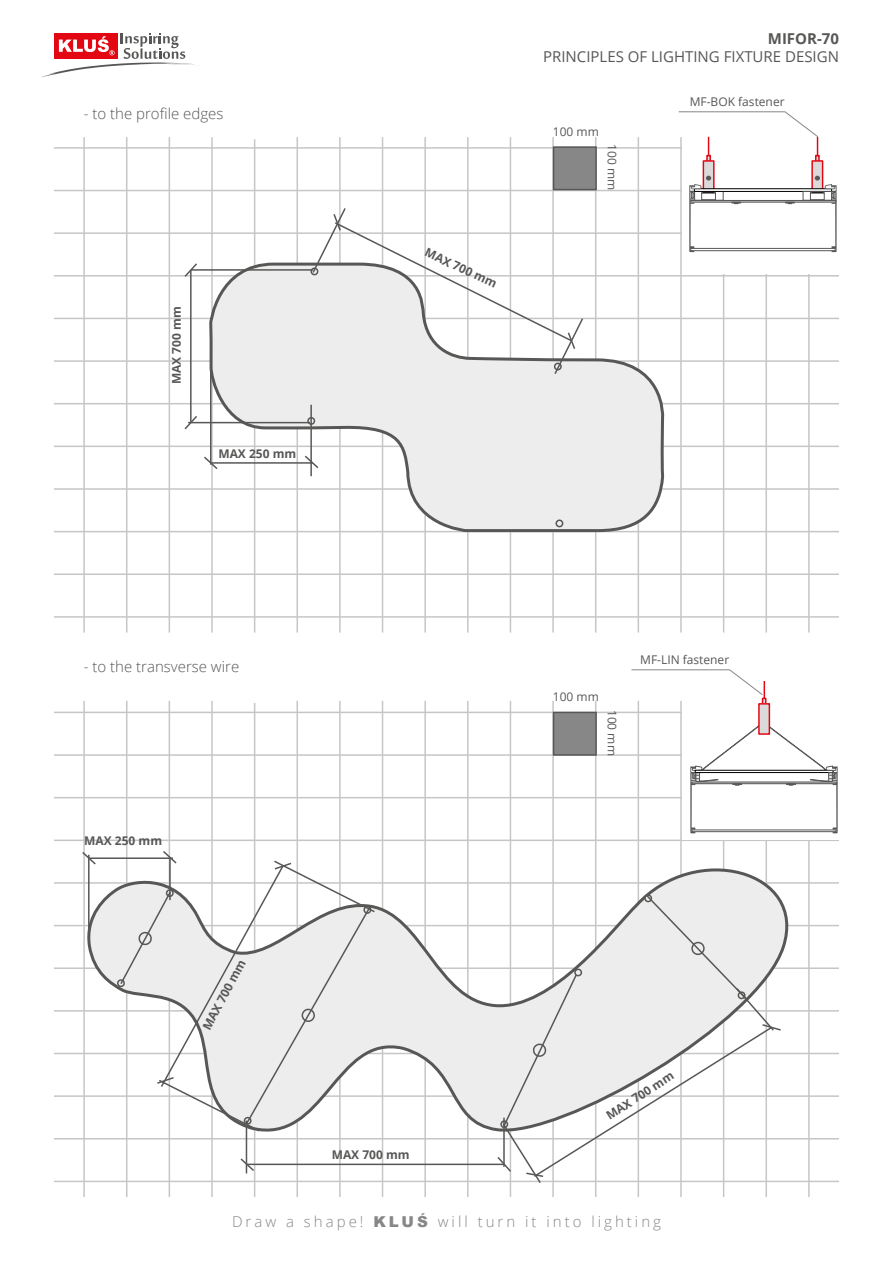
<style>
.page{position:relative;width:893px;height:1263px;background:#fff}
.page>*{position:absolute;margin:0;border:0;box-sizing:border-box;transform-origin:0 0}
.t1{font:300 15px "Open Sans";color:#575756}
.t2{font:300 15px "Open Sans";letter-spacing:.2em;color:#878787}
.t3{font:15px "Open Sans";color:#575756}
.t4{font:700 15px "Open Sans";color:#575756}
.t5{font:700 12px "Open Sans";color:#575756}
.t6{font:12px "Open Sans";color:#575756}
.s1{font-family:"Arial";font-weight:900}
</style>
<div class="page">
<svg style="left:42px;top:33px;width:152px;height:44px"></svg>
<hr style="left:54px;top:147px;width:785px;height:2px;background:#c6c6c6">
<hr style="left:54px;top:190px;width:785px;height:1px;background:#c6c6c6">
<hr style="left:54px;top:232px;width:785px;height:2px;background:#c6c6c6">
<hr style="left:54px;top:275px;width:785px;height:2px;background:#c6c6c6">
<hr style="left:54px;top:318px;width:785px;height:1px;background:#c6c6c6">
<hr style="left:54px;top:360px;width:785px;height:2px;background:#c6c6c6">
<hr style="left:54px;top:403px;width:785px;height:1px;background:#c6c6c6">
<hr style="left:54px;top:446px;width:785px;height:1px;background:#c6c6c6">
<hr style="left:54px;top:488px;width:785px;height:2px;background:#c6c6c6">
<hr style="left:54px;top:531px;width:785px;height:1px;background:#c6c6c6">
<hr style="left:54px;top:573px;width:785px;height:2px;background:#c6c6c6">
<hr style="left:54px;top:616px;width:785px;height:2px;background:#c6c6c6">
<hr style="left:83px;top:137px;width:2px;height:495px;background:#c6c6c6">
<hr style="left:126px;top:137px;width:1px;height:495px;background:#c6c6c6">
<hr style="left:169px;top:137px;width:1px;height:495px;background:#c6c6c6">
<hr style="left:211px;top:137px;width:2px;height:495px;background:#c6c6c6">
<hr style="left:254px;top:139px;width:1px;height:493px;background:#c6c6c6">
<hr style="left:296px;top:137px;width:2px;height:495px;background:#c6c6c6">
<hr style="left:339px;top:137px;width:2px;height:495px;background:#c6c6c6">
<hr style="left:382px;top:137px;width:1px;height:495px;background:#c6c6c6">
<hr style="left:424px;top:137px;width:2px;height:495px;background:#c6c6c6">
<hr style="left:467px;top:137px;width:2px;height:495px;background:#c6c6c6">
<hr style="left:510px;top:137px;width:1px;height:495px;background:#c6c6c6">
<hr style="left:552px;top:137px;width:2px;height:495px;background:#c6c6c6">
<hr style="left:595px;top:137px;width:1px;height:495px;background:#c6c6c6">
<hr style="left:638px;top:137px;width:1px;height:495px;background:#c6c6c6">
<hr style="left:680px;top:137px;width:2px;height:495px;background:#c6c6c6">
<hr style="left:723px;top:137px;width:1px;height:495px;background:#c6c6c6">
<hr style="left:765px;top:137px;width:2px;height:495px;background:#c6c6c6">
<hr style="left:808px;top:137px;width:2px;height:495px;background:#c6c6c6">
<svg style="left:208px;top:261px;width:460px;height:273px"></svg>
<div style="left:310px;top:267px;width:8px;height:8px;border:2px solid #575756;border-radius:50%"></div>
<div style="left:307px;top:417px;width:8px;height:8px;border:2px solid #575756;border-radius:50%"></div>
<div style="left:556px;top:520px;width:7px;height:7px;background:#ededed;border-radius:50%"></div>
<div style="left:555px;top:519px;width:8px;height:8px;border:2px solid #575756;border-radius:50%"></div>
<svg style="left:311px;top:206px;width:273px;height:170px"></svg>
<hr style="left:190px;top:270px;width:2px;height:153px;background:#575756">
<svg style="left:183px;top:263px;width:16px;height:15px"></svg>
<hr style="left:191px;top:269px;width:122px;height:2px;background:#575756">
<hr style="left:188px;top:422px;width:122px;height:1px;background:#575756">
<svg style="left:184px;top:414px;width:15px;height:16px"></svg>
<hr style="left:211px;top:462px;width:102px;height:2px;background:#575756">
<svg style="left:204px;top:455px;width:15px;height:16px"></svg>
<hr style="left:210px;top:367px;width:1px;height:98px;background:#575756">
<hr style="left:310px;top:405px;width:2px;height:71px;background:#575756">
<svg style="left:303px;top:454px;width:17px;height:16px"></svg>
<hr style="left:54px;top:712px;width:785px;height:1px;background:#c6c6c6">
<hr style="left:54px;top:754px;width:785px;height:2px;background:#c6c6c6">
<hr style="left:54px;top:797px;width:785px;height:1px;background:#c6c6c6">
<hr style="left:54px;top:839px;width:785px;height:2px;background:#c6c6c6">
<hr style="left:54px;top:882px;width:785px;height:2px;background:#c6c6c6">
<hr style="left:54px;top:925px;width:785px;height:1px;background:#c6c6c6">
<hr style="left:54px;top:967px;width:785px;height:2px;background:#c6c6c6">
<hr style="left:54px;top:1010px;width:785px;height:1px;background:#c6c6c6">
<hr style="left:54px;top:1053px;width:785px;height:1px;background:#c6c6c6">
<hr style="left:54px;top:1095px;width:785px;height:2px;background:#c6c6c6">
<hr style="left:54px;top:1138px;width:785px;height:1px;background:#c6c6c6">
<hr style="left:54px;top:1181px;width:785px;height:1px;background:#c6c6c6">
<hr style="left:83px;top:701px;width:2px;height:496px;background:#c6c6c6">
<hr style="left:126px;top:701px;width:1px;height:496px;background:#c6c6c6">
<hr style="left:169px;top:701px;width:1px;height:496px;background:#c6c6c6">
<hr style="left:211px;top:701px;width:2px;height:496px;background:#c6c6c6">
<hr style="left:254px;top:703px;width:1px;height:494px;background:#c6c6c6">
<hr style="left:296px;top:701px;width:2px;height:496px;background:#c6c6c6">
<hr style="left:339px;top:701px;width:2px;height:496px;background:#c6c6c6">
<hr style="left:382px;top:701px;width:1px;height:496px;background:#c6c6c6">
<hr style="left:424px;top:701px;width:2px;height:496px;background:#c6c6c6">
<hr style="left:467px;top:701px;width:2px;height:496px;background:#c6c6c6">
<hr style="left:510px;top:701px;width:1px;height:496px;background:#c6c6c6">
<hr style="left:552px;top:701px;width:2px;height:496px;background:#c6c6c6">
<hr style="left:595px;top:701px;width:1px;height:496px;background:#c6c6c6">
<hr style="left:638px;top:701px;width:1px;height:496px;background:#c6c6c6">
<hr style="left:680px;top:701px;width:2px;height:496px;background:#c6c6c6">
<hr style="left:723px;top:701px;width:1px;height:496px;background:#c6c6c6">
<hr style="left:765px;top:701px;width:2px;height:496px;background:#c6c6c6">
<hr style="left:808px;top:701px;width:2px;height:496px;background:#c6c6c6">
<div style="left:682px;top:136px;width:162px;height:138px;background:#fff"></div>
<div style="left:682px;top:696px;width:162px;height:144px;background:#fff"></div>
<hr style="left:707px;top:156px;width:3px;height:30px;background:#dadada">
<div style="left:706px;top:155px;width:5px;height:31px;border:1px solid #e30613"></div>
<div style="left:703px;top:161px;width:11px;height:30px;background:#dadada"></div>
<div style="left:703px;top:160px;width:12px;height:32px;border:1px solid #e30613"></div>
<hr style="left:816px;top:156px;width:3px;height:30px;background:#dadada">
<div style="left:815px;top:155px;width:5px;height:31px;border:1px solid #e30613"></div>
<div style="left:812px;top:161px;width:11px;height:30px;background:#dadada"></div>
<div style="left:811px;top:160px;width:12px;height:32px;border:1px solid #e30613"></div>
<div style="left:690px;top:248px;width:145px;height:3px;border:1px solid #575756"></div>
<div style="left:690px;top:200px;width:146px;height:2px;border:1px solid #575756"></div>
<svg style="left:732px;top:202px;width:9px;height:2px"></svg>
<div style="left:694px;top:189px;width:138px;height:3px;border:1px solid #000"></div>
<div style="left:803px;top:191px;width:29px;height:9px;border:1px solid #575756"></div>
<svg style="left:785px;top:202px;width:9px;height:2px"></svg>
<svg style="left:689px;top:176px;width:27px;height:76px"></svg>
<svg style="left:810px;top:176px;width:27px;height:76px"></svg>
<div style="left:762px;top:698px;width:4px;height:31px;border:1px solid #e30613"></div>
<div style="left:759px;top:704px;width:10px;height:30px;background:#dadada"></div>
<div style="left:758px;top:703px;width:12px;height:32px;border:1px solid #e30613"></div>
<svg style="left:690px;top:722px;width:148px;height:111px"></svg>
<svg style="left:85px;top:841px;width:727px;height:305px"></svg>
<hr style="left:89px;top:857px;width:84px;height:2px;background:#575756">
<hr style="left:88px;top:855px;width:2px;height:81px;background:#575756">
<svg style="left:82px;top:850px;width:15px;height:16px"></svg>
<hr style="left:246px;top:1163px;width:258px;height:2px;background:#575756">
<svg style="left:240px;top:1157px;width:16px;height:15px"></svg>
<hr style="left:246px;top:1120px;width:1px;height:53px;background:#575756">
<svg style="left:116px;top:849px;width:260px;height:284px"></svg>
<svg style="left:496px;top:892px;width:286px;height:293px"></svg>
<div style="left:553px;top:146px;width:44px;height:44px;background:#878787;border:2px solid #575756"></div>
<div style="left:553px;top:712px;width:44px;height:44px;background:#878787;border:2px solid #575756"></div>
<svg style="left:678px;top:111px;width:141px;height:45px"></svg>
<svg style="left:631px;top:669px;width:134px;height:29px"></svg>
<p class="t1" style="left:84px;top:103px;width:141px">- to the profile edges</p>
<p class="t5" style="left:168px;top:384px;width:79px;rotate:-90deg">MAX 700 mm</p>
<p class="t5" style="left:218px;top:445px;width:79px">MAX 250 mm</p>
<p class="t5" style="left:429px;top:244px;width:79px;rotate:25deg">MAX 700 mm</p>
<p class="t4" style="left:768px;top:28px;width:73px">MIFOR-70</p>
<p class="t3" style="left:543px;top:46px;width:297px">PRINCIPLES OF LIGHTING FIXTURE DESIGN</p>
<p class="t6" style="left:553px;top:123px;width:48px">100 mm</p>
<p class="t6" style="left:620px;top:144px;width:48px;rotate:90deg">100 mm</p>
<p class="t6" style="left:690px;top:93px;width:96px">MF-BOK fastener</p>
<p class="t1" style="left:84px;top:656px;width:157px">- to the transverse wire</p>
<p class="t5" style="left:84px;top:832px;width:79px">MAX 250 mm</p>
<p class="t5" style="left:198px;top:1025px;width:79px;rotate:-62deg">MAX 700 mm</p>
<p class="t5" style="left:332px;top:1146px;width:79px">MAX 700 mm</p>
<p class="t6" style="left:553px;top:688px;width:48px">100 mm</p>
<p class="t6" style="left:620px;top:710px;width:48px;rotate:90deg">100 mm</p>
<p class="t6" style="left:640px;top:651px;width:91px">MF-LIN fastener</p>
<p class="t5" style="left:603px;top:1109px;width:79px;rotate:-33deg">MAX 700 mm</p>
<p class="t2" style="left:232px;top:1211px;width:430px">Draw a shape! <span class="s1">KLUŚ</span> will turn it into lighting</p>
</div>
